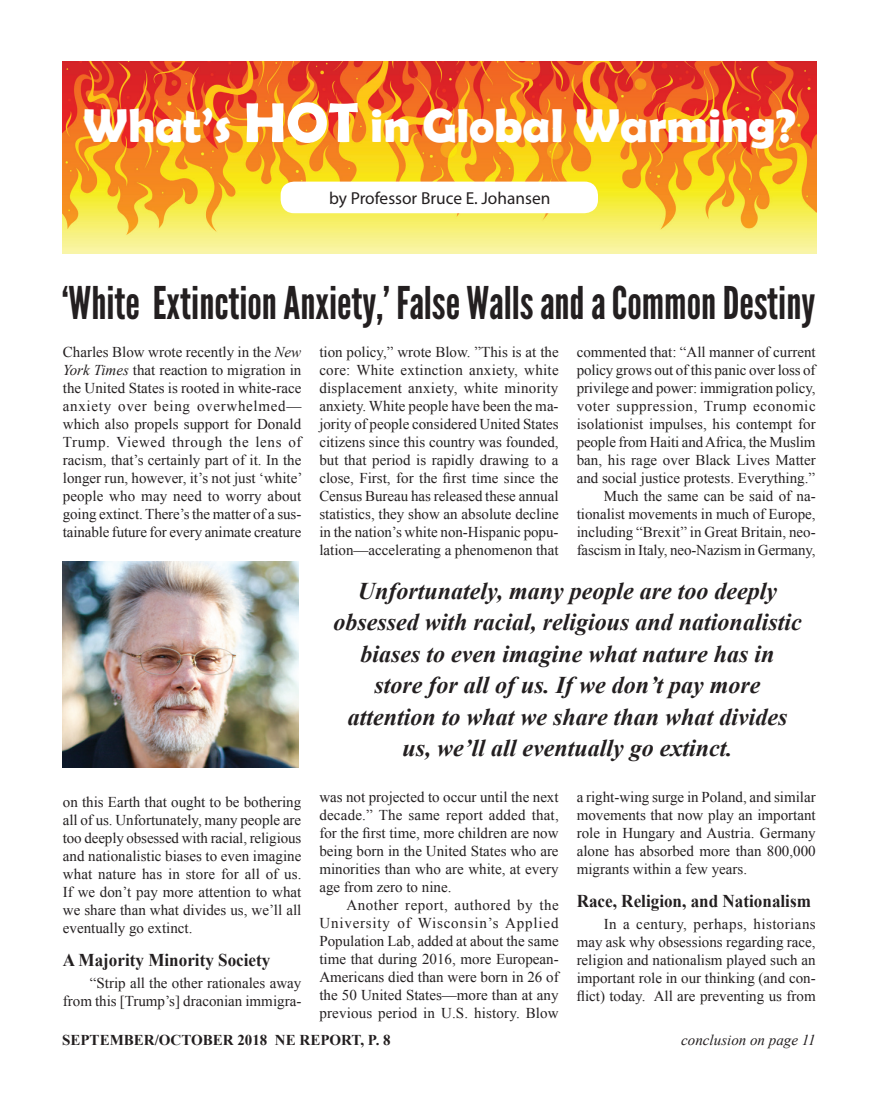
<style>
.page{position:relative;width:878px;height:1107px;background:#fff}
.page>*{position:absolute;margin:0;border:0;box-sizing:border-box;transform-origin:0 0}
.t1{font:700 47.7px "Berlin Sans FB Demi";color:#fff}
.t2{font:45px "League Gothic";color:#231f20}
.t3{font:italic 700 24px/31.5px "Times New Roman";color:#231f20;text-align:center}
.t4{font:700 18px "Times New Roman";color:#231f20;scale:.95 1}
.t5{font:17.4px "Myriad Pro";color:#231f20}
.t6{font:15px/18px "Times New Roman";color:#231f20;text-align:justify}
.t7{font:700 15px "Times New Roman";color:#231f20}
.t8{font:italic 15px "Times New Roman";color:#231f20}
.s1{font-size:56.4px}
.s2{font-style:italic}
</style>
<div class="page">
<img style="left:63px;top:62px;width:753px;height:192px">
<div style="left:280px;top:182px;width:318px;height:31px;background:#fff;border-radius:13px"></div>
<img style="left:63px;top:561px;width:235px;height:206px">
<h1 class="t1" style="left:83px;top:98px;width:714px">What’s <span class="s1">HOT</span> in Global Warming?</h1>
<p class="t5" style="left:329px;top:188px;width:223px">by Professor Bruce E. Johansen</p>
<h2 class="t2" style="left:62px;top:276px;width:755px">‘White Extinction Anxiety,’ False Walls and a Common Destiny</h2>
<p class="t6" style="left:63px;top:343px;width:241px">Charles Blow wrote recently in the <span class="s2">New York Times</span> that reaction to migration in the United States is rooted in white-race anxiety over being overwhelmed— which also propels support for Donald Trump. Viewed through the lens of racism, that’s certainly part of it. In the longer run, however, it’s not just ‘white’ people who may need to worry about going extinct. There’s the matter of a sus&shy;tainable future for every animate creature</p>
<p class="t6" style="left:63px;top:793px;width:240px">on this Earth that ought to be bothering all of us. Unfortunately, many people are too deeply obsessed with racial, religious and nationalistic biases to even imagine what nature has in store for all of us.<br>If we don’t pay more attention to what we share than what divides us, we’ll all eventually go extinct.</p>
<p class="t4" style="left:63px;top:947px;width:220px">A Majority Minority Society</p>
<p class="t6" style="left:63px;top:974px;width:240px;text-align:right">“Strip all the other rationales away from this [Trump’s] draconian immigra-</p>
<p class="t6" style="left:319px;top:343px;width:241px">tion policy,” wrote Blow. ”This is at the core: White extinction anxiety, white displacement anxiety, white minority anxiety. White people have been the ma&shy;jority of people considered United States citizens since this country was founded, but that period is rapidly drawing to a close, First, for the first time since the Census Bureau has released these annual statistics, they show an absolute decline in the nation’s white non-Hispanic popu&shy;lation—accelerating a phenomenon that</p>
<p class="t6" style="left:576px;top:343px;width:241px;text-align:right">commented that: “All manner of current policy grows out of this panic over loss of privilege and power: immigration policy, voter suppression, Trump economic isolationist impulses, his contempt for people from Haiti and Africa, the Muslim ban, his rage over Black Lives Matter and social justice protests. Everything.” Much the same can be said of na&shy;tionalist movements in much of Europe, including “Brexit” in Great Britain, neo&shy;fascism in Italy, neo-Nazism in Germany,</p>
<p class="t3" style="left:333px;top:574px;width:470px">Unfortunately, many people are too deeply obsessed with racial, religious and nationalistic biases to even imagine what nature has in<br>store for all of us. If we don’t pay more attention to what we share than what divides us, we’ll all eventually go extinct.</p>
<p class="t6" style="left:319px;top:788px;width:241px">was not projected to occur until the next decade.” The same report added that, for the first time, more children are now being born in the United States who are minorities than who are white, at every age from zero to nine.</p>
<p class="t6" style="left:319px;top:896px;width:241px;text-indent:27px">Another report, authored by the University of Wisconsin’s Applied Population Lab, added at about the same time that during 2016, more European-Americans died than were born in 26 of the 50 United States—more than at any previous period in U.S. history. Blow</p>
<p class="t6" style="left:576px;top:788px;width:240px">a right-wing surge in Poland, and similar movements that now play an important role in Hungary and Austria. Germany alone has absorbed more than 800,000 migrants within a few years.</p>
<p class="t4" style="left:576px;top:888px;width:248px">Race, Religion, and Nationalism</p>
<p class="t6" style="left:576px;top:915px;width:240px;text-indent:27px">In a century, perhaps, historians may ask why obsessions regarding race, religion and nationalism played such an important role in our thinking (and con&shy;flict) today. All are preventing us from</p>
<p class="t7" style="left:62px;top:1029px;width:330px">SEPTEMBER/OCTOBER 2018 NE REPORT, P. 8</p>
<p class="t8" style="left:681px;top:1030px;width:136px">conclusion on page 11</p>
</div>
